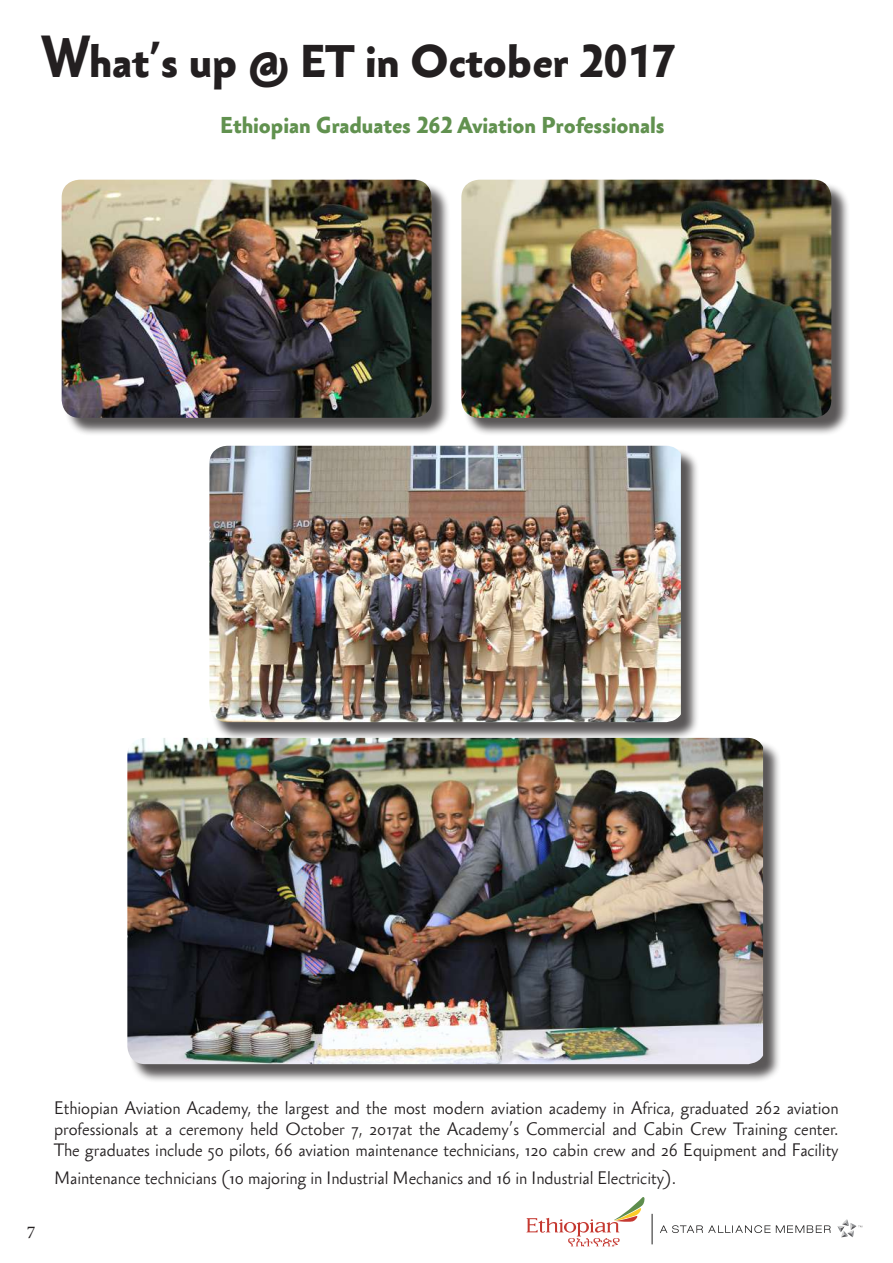
<style>
.page{position:relative;width:893px;height:1263px;background:#fff}
.page>*{position:absolute;margin:0;border:0;box-sizing:border-box;transform-origin:0 0}
.t1{font:700 42px "Sebastian Medium UCF";color:#231f20}
.t2{font:700 21px "Sebastian Medium UCF";color:#61914f}
.t3{font:18px "Minion Pro";color:#231f20}
.t4{font:300 16.5px/21px "Sebastian";color:#231f20;text-align:justify}
.s1{font-size:54.6px}
</style>
<div class="page">
<hr style="left:652px;top:1214px;width:1px;height:30px;background:#1f1e1e">
<svg style="left:837px;top:1219px;width:25px;height:18px"></svg>
<svg style="left:660px;top:1225px;width:171px;height:8px"></svg>
<svg style="left:526px;top:1197px;width:119px;height:49px"></svg>
<div style="left:64px;top:182px;width:387px;height:254px;background:#231f20;opacity:.75"></div>
<img style="left:62px;top:180px;width:370px;height:238px">
<div style="left:464px;top:182px;width:386px;height:254px;background:#231f20;opacity:.75"></div>
<img style="left:461px;top:180px;width:370px;height:238px">
<div style="left:212px;top:448px;width:488px;height:293px;background:#231f20;opacity:.75"></div>
<img style="left:209px;top:446px;width:472px;height:276px">
<div style="left:130px;top:740px;width:652px;height:343px;background:#231f20;opacity:.75"></div>
<img style="left:127px;top:738px;width:636px;height:326px">
<h1 class="t1" style="left:43px;top:34px;width:634px"><span class="s1">W</span>hat’s up @ ET in October 2017</h1>
<p class="t2" style="left:220px;top:112px;width:446px">Ethiopian Graduates 262 Aviation Professionals</p>
<p class="t3" style="left:27px;top:1220px;width:10px">7</p>
<p class="t4" style="left:54px;top:1098px;width:786px">Ethiopian Aviation Academy, the largest and the most modern aviation academy in Africa, graduated 262 aviation professionals at a ceremony held October 7, 2017at the Academy’s Commercial and Cabin Crew Training center.<br>The graduates include 50 pilots, 66 aviation maintenance technicians, 120 cabin crew and 26 Equipment and Facility</p>
<p class="t4" style="left:54px;top:1168px;width:624px">Maintenance technicians (10 majoring in Industrial Mechanics and 16 in Industrial Electricity).</p>
</div>
